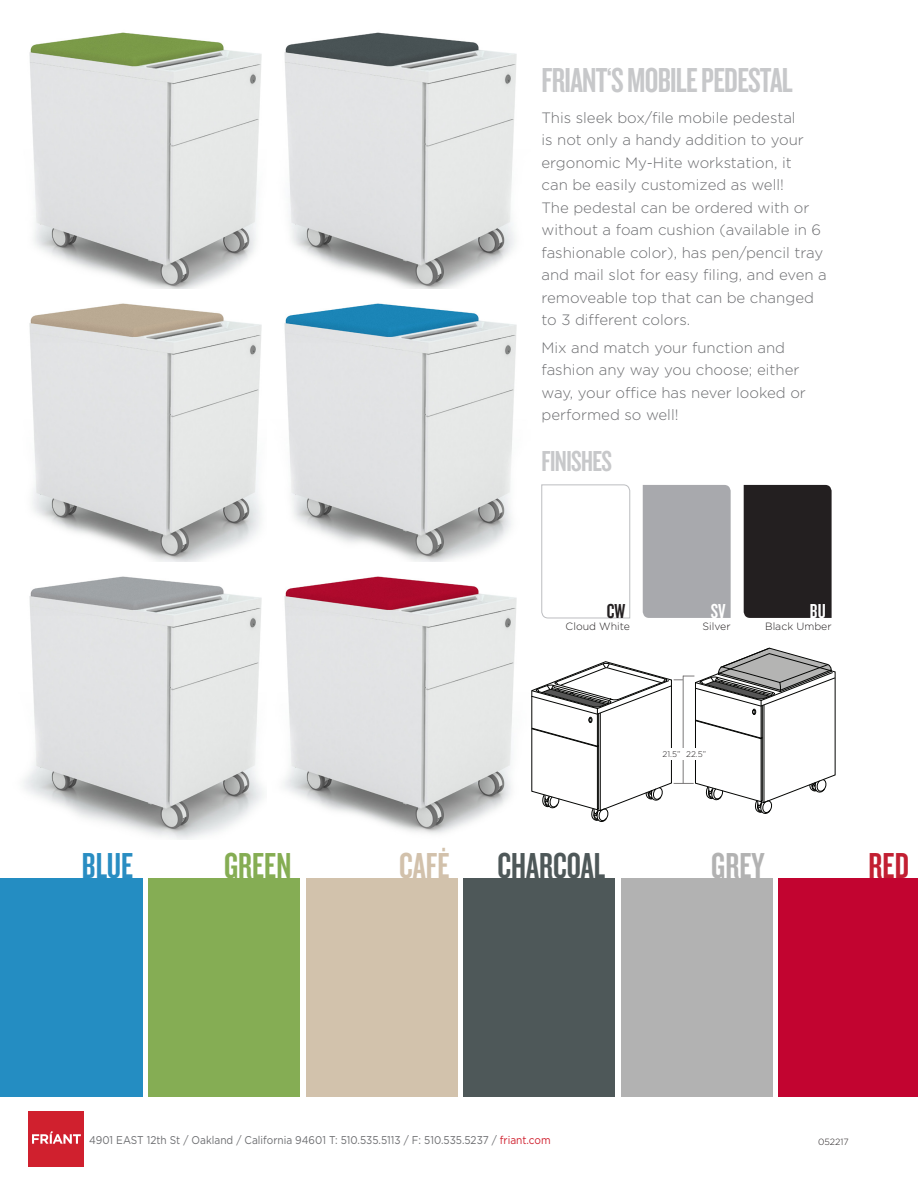
<style>
.page{position:relative;width:918px;height:1188px;background:#fff}
.page>*{position:absolute;margin:0;border:0;box-sizing:border-box;transform-origin:0 0}
.t1{font:37.5px "Knockout 48 Featherweight";color:#4e5859}
.t2{font:37.5px "Knockout 48 Featherweight";color:#85ad53}
.t3{font:37.5px "Knockout 48 Featherweight";color:#298dc2}
.t4{font:37.5px "Knockout 48 Featherweight";color:#d2c1ab}
.t5{font:37.5px "Knockout 48 Featherweight";color:#b2b2b2}
.t6{font:37.5px "Knockout 48 Featherweight";color:#c21f32}
.caps_heading{font:36px "Knockout 48 Featherweight";letter-spacing:-.02em;color:#c7c8ca}
.body2{font:30px "Knockout 48 Featherweight";letter-spacing:-.02em;color:#c7c8ca}
.HEADINGS{font:21px "Knockout 48 Featherweight";color:#fff}
.HEADINGS-2{font:21px "Knockout 48 Featherweight";color:#231f20}
.Gotham_bullet{font:300 15px/22.5px "Gotham";color:#6c6d70}
.t7{font:11.25px "Gotham";color:#6c6d70;scale:.9 1}
.t8{font:300 10.5px "Gotham";color:#231f20}
.t9{font:300 9px "Gotham";color:#231f20}
.t10{font:300 8.25px "Gotham";color:#231f20}
.s1{color:#d0202e}
</style>
<div class="page">
<img style="left:29px;top:32px;width:233px;height:257px">
<img style="left:284px;top:32px;width:233px;height:257px">
<img style="left:29px;top:303px;width:233px;height:259px">
<img style="left:284px;top:303px;width:233px;height:259px">
<img style="left:23px;top:576px;width:241px;height:263px">
<img style="left:283px;top:576px;width:234px;height:258px">
<div style="left:0;top:878px;width:142px;height:218px;background:#248dc2"></div>
<div style="left:464px;top:878px;width:151px;height:218px;background:#4e5859"></div>
<div style="left:149px;top:878px;width:151px;height:218px;background:#85ad54"></div>
<div style="left:779px;top:878px;width:139px;height:218px;background:#c20430"></div>
<svg style="left:541px;top:484px;width:89px;height:135px"></svg>
<div style="left:643px;top:485px;width:88px;height:133px;background:#a8a9ad"></div>
<div style="left:744px;top:485px;width:88px;height:133px;background:#231f20"></div>
<div style="left:28px;top:1111px;width:55px;height:55px;background:#d0202e"></div>
<svg style="left:32px;top:1131px;width:49px;height:13px"></svg>
<svg style="left:531px;top:648px;width:305px;height:174px"></svg>
<div style="left:663px;top:748px;width:41px;height:12px;background:#fff"></div>
<p class="caps_heading" style="left:542px;top:58px;width:253px">FRIANT‘S MOBILE PEDESTAL</p>
<p class="Gotham_bullet" style="left:542px;top:106px;width:287px">This sleek box/file mobile pedestal<br>is not only a handy addition to your ergonomic My-Hite workstation, it<br>can be easily customized as well!<br>The pedestal can be ordered with or without a foam cushion (available in 6 fashionable color), has pen/pencil tray and mail slot for easy filing, and even a removeable top that can be changed to 3 different colors.</p>
<p class="Gotham_bullet" style="left:542px;top:336px;width:266px">Mix and match your function and fashion any way you choose; either way, your office has never looked or performed so well!</p>
<p class="body2" style="left:542px;top:443px;width:72px">FINISHES</p>
<p class="HEADINGS-2" style="left:607px;top:598px;width:20px">CW</p>
<p class="HEADINGS" style="left:711px;top:598px;width:16px">SV</p>
<p class="HEADINGS" style="left:810px;top:598px;width:17px">BU</p>
<p class="t8" style="left:566px;top:621px;width:66px">Cloud White</p>
<p class="t8" style="left:703px;top:621px;width:30px">Silver</p>
<p class="t8" style="left:765px;top:621px;width:68px">Black Umber</p>
<p class="t10" style="left:663px;top:750px;width:19px">21.5”</p>
<p class="t10" style="left:686px;top:750px;width:22px">22.5”</p>
<p class="t3" style="left:82px;top:843px;width:53px">BLUE</p>
<p class="t2" style="left:224px;top:843px;width:69px">GREEN</p>
<p class="t4" style="left:399px;top:843px;width:52px">CAFĖ</p>
<p class="t1" style="left:498px;top:843px;width:109px">CHARCOAL</p>
<p class="t5" style="left:711px;top:843px;width:55px">GREY</p>
<p class="t6" style="left:869px;top:843px;width:42px">RED</p>
<p class="t7" style="left:89px;top:1134px;width:514px">4901 EAST 12th St / Oakland / California 94601 T: 510.535.5113 / F: 510.535.5237 / <span class="s1">friant.com</span></p>
<p class="t9" style="left:818px;top:1137px;width:32px">052217</p>
</div>
